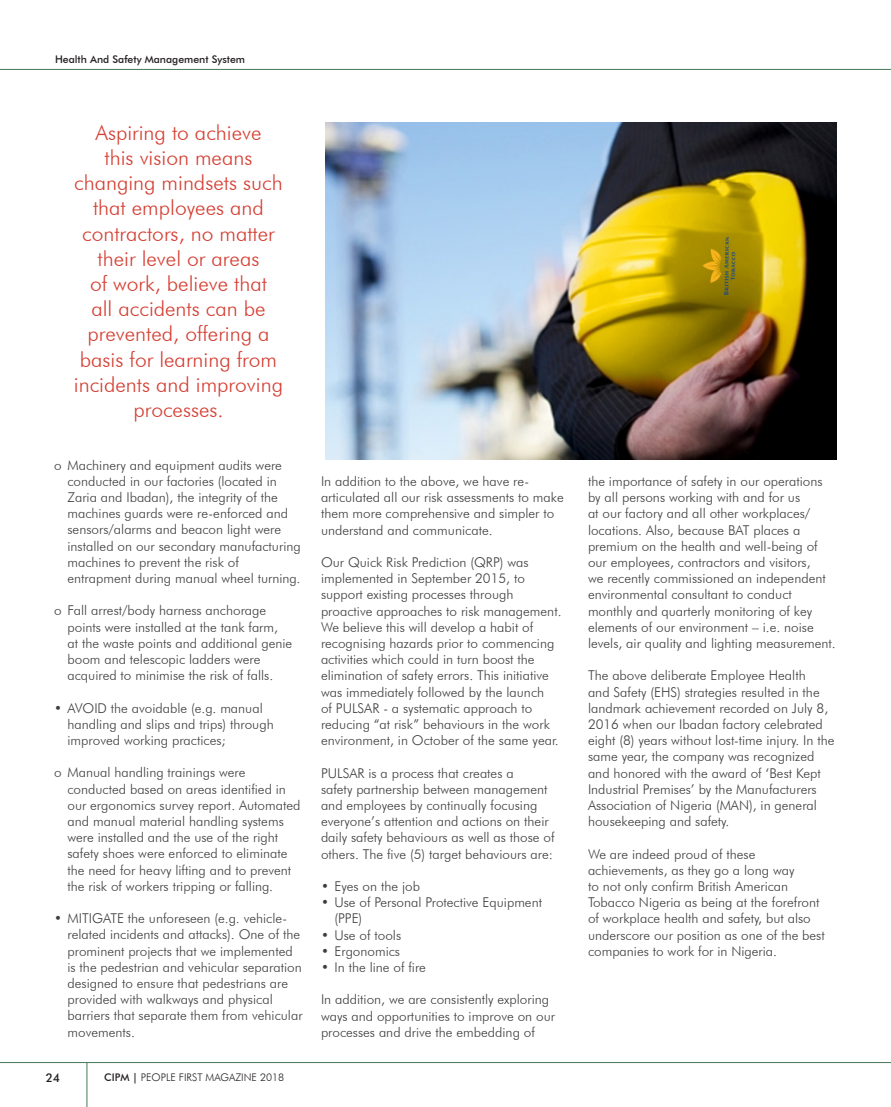
<style>
.page{position:relative;width:891px;height:1107px;background:#fff}
.page>*{position:absolute;margin:0;border:0;box-sizing:border-box;transform-origin:0 0}
.t1{font:300 21px/25.2px "Futura BT";color:#d53f33;text-align:center}
.t2{font:300 13.5px/16.2px "Futura BT";color:#3e3e3f}
.t3{font:500 12px "Futura BT";color:#231f20}
.t4{font:500 10.5px "Futura BT";color:#231f20}
.t5{font:300 10.5px "Futura BT";color:#231f20}
.s1{font-weight:500}
</style>
<div class="page">
<hr style="left:0;top:69px;width:891px;height:1px;background:#457756">
<hr style="left:0;top:1062px;width:891px;height:1px;background:#457756">
<hr style="left:87px;top:1063px;width:1px;height:44px;background:#457756">
<img style="left:325px;top:122px;width:512px;height:337px">
<p class="t4" style="left:55px;top:53px;width:192px">Health And Safety Management System</p>
<p class="t1" style="left:74px;top:120px;width:211px">Aspiring to achieve<br>this vision means changing mindsets such that employees and contractors, no matter their level or areas<br>of work, believe that<br>all accidents can be prevented, offering a basis for learning from incidents and improving processes.</p>
<p class="t2" style="left:68px;top:457px;width:235px;text-indent:-14px">o Machinery and equipment audits were conducted in our factories (located in Zaria and Ibadan), the integrity of the machines guards were re-enforced and sensors/alarms and beacon light were installed on our secondary manufacturing machines to prevent the risk of entrapment during manual wheel turning.</p>
<p class="t2" style="left:68px;top:602px;width:226px;text-indent:-14px">o Fall arrest/body harness anchorage points were installed at the tank farm,<br>at the waste points and additional genie boom and telescopic ladders were acquired to minimise the risk of falls.</p>
<p class="t2" style="left:68px;top:700px;width:208px;text-indent:-14px">• AVOID the avoidable (e.g. manual handling and slips and trips) through improved working practices;</p>
<p class="t2" style="left:68px;top:764px;width:234px;text-indent:-14px">o Manual handling trainings were conducted based on areas identified in our ergonomics survey report. Automated and manual material handling systems were installed and the use of the right safety shoes were enforced to eliminate the need for heavy lifting and to prevent the risk of workers tripping or falling.</p>
<p class="t2" style="left:68px;top:910px;width:237px;text-indent:-14px">• MITIGATE the unforeseen (e.g. vehicle&shy;related incidents and attacks). One of the prominent projects that we implemented is the pedestrian and vehicular separation designed to ensure that pedestrians are provided with walkways and physical barriers that separate them from vehicular movements.</p>
<p class="t3" style="left:46px;top:1071px;width:16px">24</p>
<p class="t5" style="left:104px;top:1071px;width:181px"><span class="s1">CIPM |</span> PEOPLE FIRST MAGAZINE 2018</p>
<p class="t2" style="left:321px;top:473px;width:244px">In addition to the above, we have re&shy;articulated all our risk assessments to make them more comprehensive and simpler to understand and communicate.</p>
<p class="t2" style="left:321px;top:554px;width:242px">Our Quick Risk Prediction (QRP) was implemented in September 2015, to support existing processes through proactive approaches to risk management.<br>We believe this will develop a habit of recognising hazards prior to commencing activities which could in turn boost the elimination of safety errors. This initiative was immediately followed by the launch<br>of PULSAR - a systematic approach to reducing “at risk” behaviours in the work environment, in October of the same year.</p>
<p class="t2" style="left:321px;top:765px;width:235px">PULSAR is a process that creates a<br>safety partnership between management and employees by continually focusing everyone’s attention and actions on their daily safety behaviours as well as those of others. The five (5) target behaviours are:</p>
<p class="t2" style="left:321px;top:878px;width:100px">• Eyes on the job</p>
<p class="t2" style="left:334px;top:894px;width:209px;text-indent:-14px">• Use of Personal Protective Equipment (PPE)</p>
<p class="t2" style="left:321px;top:927px;width:82px">• Use of tools</p>
<p class="t2" style="left:321px;top:943px;width:81px">• Ergonomics</p>
<p class="t2" style="left:321px;top:959px;width:107px">• In the line of fire</p>
<p class="t2" style="left:321px;top:991px;width:236px">In addition, we are consistently exploring ways and opportunities to improve on our processes and drive the embedding of</p>
<p class="t2" style="left:588px;top:473px;width:249px">the importance of safety in our operations by all persons working with and for us<br>at our factory and all other workplaces/ locations. Also, because BAT places a premium on the health and well-being of our employees, contractors and visitors,<br>we recently commissioned an independent environmental consultant to conduct monthly and quarterly monitoring of key elements of our environment – i.e. noise levels, air quality and lighting measurement.</p>
<p class="t2" style="left:588px;top:667px;width:248px">The above deliberate Employee Health<br>and Safety (EHS) strategies resulted in the landmark achievement recorded on July 8, 2016 when our Ibadan factory celebrated eight (8) years without lost-time injury. In the same year, the company was recognized and honored with the award of ‘Best Kept Industrial Premises’ by the Manufacturers Association of Nigeria (MAN), in general housekeeping and safety.</p>
<p class="t2" style="left:588px;top:846px;width:238px">We are indeed proud of these achievements, as they go a long way<br>to not only confirm British American Tobacco Nigeria as being at the forefront of workplace health and safety, but also underscore our position as one of the best companies to work for in Nigeria.</p>
</div>
